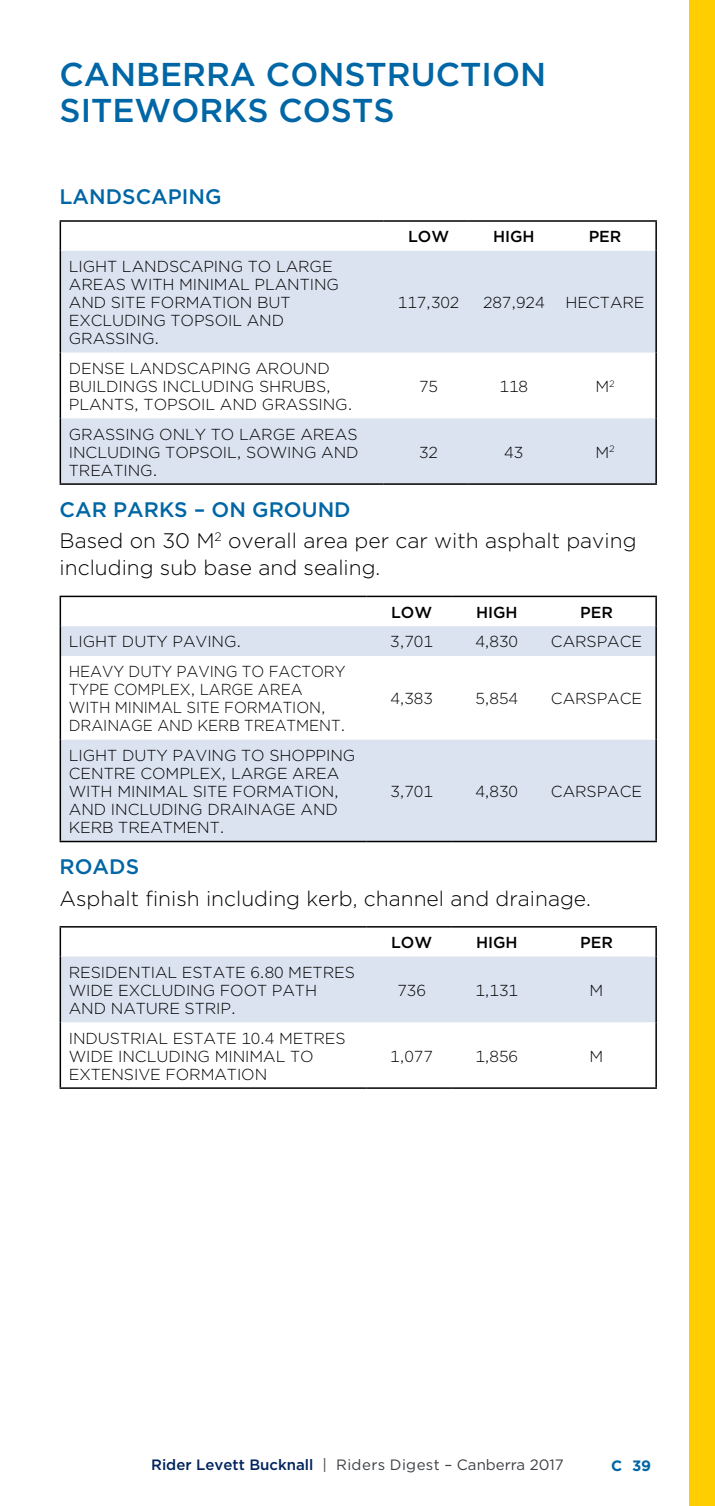
<style>
.page{position:relative;width:715px;height:1506px;background:#fff}
.page>*{position:absolute;margin:0;border:0;box-sizing:border-box;transform-origin:0 0}
.t1{font:500 33px/36px "Gotham";color:#0066a5}
.t2{font:300 21px/31.2px "Gotham";color:#000}
.t3{font:500 21px "Gotham";color:#0066a5}
.t4{font:300 15.9px/18px "Gotham";letter-spacing:-.005em;color:#000}
.t5{font:300 15.9px/18px "Gotham";letter-spacing:-.005em;color:#000;scale:.95 1}
.t6{font:500 15.9px "Gotham";letter-spacing:-.005em;color:#000}
.t7{font:15px "Gotham";letter-spacing:.01em;color:#3e4145}
.t8{font:700 15px "Gotham";color:#0066a5}
.s1{font-weight:500;color:#0066a5}
.s2{font-weight:500;color:#00235d}
</style>
<div class="page">
<svg style="left:61px;top:251px;width:594px;height:232px;fill:#dbe3f0"></svg>
<hr style="left:60px;top:251px;width:1px;height:101px;background:#000">
<hr style="left:655px;top:251px;width:1px;height:101px;background:#000">
<hr style="left:60px;top:352px;width:1px;height:66px;background:#000">
<hr style="left:655px;top:352px;width:1px;height:66px;background:#000">
<hr style="left:60px;top:418px;width:1px;height:65px;background:#000">
<hr style="left:655px;top:418px;width:1px;height:65px;background:#000">
<hr style="left:60px;top:483px;width:323px;height:2px;background:#000">
<hr style="left:383px;top:483px;width:85px;height:2px;background:#000">
<hr style="left:468px;top:483px;width:86px;height:2px;background:#000">
<hr style="left:554px;top:483px;width:102px;height:2px;background:#000">
<hr style="left:60px;top:220px;width:323px;height:2px;background:#000">
<svg style="left:60px;top:222px;width:1px;height:29px"></svg>
<hr style="left:383px;top:220px;width:85px;height:2px;background:#000">
<hr style="left:468px;top:220px;width:86px;height:2px;background:#000">
<hr style="left:554px;top:220px;width:102px;height:2px;background:#000">
<svg style="left:655px;top:222px;width:1px;height:29px"></svg>
<svg style="left:61px;top:626px;width:594px;height:214px;fill:#dbe3f0"></svg>
<hr style="left:60px;top:626px;width:1px;height:30px;background:#000">
<hr style="left:655px;top:626px;width:1px;height:30px;background:#000">
<hr style="left:60px;top:656px;width:1px;height:83px;background:#000">
<hr style="left:655px;top:656px;width:1px;height:83px;background:#000">
<hr style="left:60px;top:739px;width:1px;height:101px;background:#000">
<hr style="left:655px;top:739px;width:1px;height:101px;background:#000">
<hr style="left:60px;top:840px;width:306px;height:2px;background:#000">
<hr style="left:366px;top:840px;width:85px;height:2px;background:#000">
<hr style="left:451px;top:840px;width:85px;height:2px;background:#000">
<hr style="left:536px;top:840px;width:120px;height:2px;background:#000">
<hr style="left:60px;top:595px;width:306px;height:2px;background:#000">
<svg style="left:60px;top:597px;width:1px;height:29px"></svg>
<hr style="left:366px;top:595px;width:85px;height:2px;background:#000">
<hr style="left:451px;top:595px;width:85px;height:2px;background:#000">
<hr style="left:536px;top:595px;width:120px;height:2px;background:#000">
<svg style="left:655px;top:597px;width:1px;height:29px"></svg>
<hr style="left:60px;top:1022px;width:1px;height:65px;background:#000">
<hr style="left:655px;top:1022px;width:1px;height:65px;background:#000">
<hr style="left:60px;top:1087px;width:306px;height:1px;background:#000">
<hr style="left:366px;top:1087px;width:85px;height:1px;background:#000">
<hr style="left:451px;top:1087px;width:85px;height:1px;background:#000">
<hr style="left:536px;top:1087px;width:120px;height:1px;background:#000">
<hr style="left:60px;top:926px;width:306px;height:1px;background:#000">
<hr style="left:366px;top:926px;width:85px;height:1px;background:#000">
<hr style="left:451px;top:926px;width:85px;height:1px;background:#000">
<hr style="left:536px;top:926px;width:120px;height:1px;background:#000">
<svg style="left:60px;top:927px;width:596px;height:95px"></svg>
<div style="left:689px;top:0;width:25px;height:1505px;background:#ffce01"></div>
<h1 class="t1" style="left:60px;top:58px;width:488px">CANBERRA CONSTRUCTION<br>SITEWORKS COSTS</h1>
<h2 class="t3" style="left:60px;top:187px;width:163px">LANDSCAPING</h2>
<p class="t4" style="left:69px;top:258px;width:272px">LIGHT LANDSCAPING TO LARGE<br>AREAS WITH MINIMAL PLANTING<br>AND SITE FORMATION BUT<br>EXCLUDING TOPSOIL AND<br>GRASSING.</p>
<p class="t4" style="left:69px;top:360px;width:285px">DENSE LANDSCAPING AROUND<br>BUILDINGS INCLUDING SHRUBS,<br>PLANTS, TOPSOIL AND GRASSING.</p>
<p class="t4" style="left:69px;top:426px;width:291px;text-align:justify">GRASSING ONLY TO LARGE AREAS INCLUDING TOPSOIL, SOWING AND TREATING.</p>
<p class="t6" style="left:408px;top:229px;width:42px">LOW</p>
<p class="t6" style="left:493px;top:229px;width:43px">HIGH</p>
<p class="t6" style="left:588px;top:229px;width:34px">PER</p>
<p class="t4" style="left:398px;top:294px;width:63px">117,302</p>
<p class="t4" style="left:483px;top:294px;width:63px">287,924</p>
<p class="t4" style="left:565px;top:294px;width:80px">HECTARE</p>
<p class="t4" style="left:419px;top:378px;width:21px">75</p>
<p class="t4" style="left:499px;top:378px;width:30px">118</p>
<p class="t4" style="left:595px;top:378px;width:21px">M<sup>2</sup></p>
<p class="t4" style="left:419px;top:444px;width:21px">32</p>
<p class="t4" style="left:504px;top:444px;width:21px">43</p>
<p class="t4" style="left:595px;top:444px;width:21px">M<sup>2</sup></p>
<h2 class="t2" style="left:60px;top:495px;width:578px"><span class="s1">CAR PARKS – ON GROUND<br></span>BASED ON 30 M<sup>2</sup> OVERALL AREA PER CAR WITH ASPHALT PAVING</h2>
<h2 class="t2" style="left:60px;top:553px;width:322px">INCLUDING SUB BASE AND SEALING.</h2>
<p class="t6" style="left:391px;top:605px;width:42px">LOW</p>
<p class="t6" style="left:476px;top:605px;width:43px">HIGH</p>
<p class="t6" style="left:580px;top:605px;width:34px">PER</p>
<p class="t4" style="left:69px;top:633px;width:174px">LIGHT DUTY PAVING.</p>
<p class="t4" style="left:390px;top:633px;width:44px">3,701</p>
<p class="t4" style="left:475px;top:633px;width:44px">4,830</p>
<p class="t4" style="left:550px;top:633px;width:93px">CARSPACE</p>
<p class="t5" style="left:69px;top:663px;width:293px">HEAVY DUTY PAVING TO FACTORY<br>TYPE COMPLEX, LARGE AREA<br>WITH MINIMAL SITE FORMATION,<br>DRAINAGE AND KERB TREATMENT.</p>
<p class="t4" style="left:390px;top:690px;width:44px">4,383</p>
<p class="t4" style="left:475px;top:690px;width:44px">5,854</p>
<p class="t4" style="left:550px;top:690px;width:93px">CARSPACE</p>
<p class="t4" style="left:69px;top:747px;width:288px">LIGHT DUTY PAVING TO SHOPPING<br>CENTRE COMPLEX, LARGE AREA<br>WITH MINIMAL SITE FORMATION,<br>AND INCLUDING DRAINAGE AND<br>KERB TREATMENT.</p>
<p class="t4" style="left:390px;top:783px;width:44px">3,701</p>
<p class="t4" style="left:475px;top:783px;width:44px">4,830</p>
<p class="t4" style="left:550px;top:783px;width:93px">CARSPACE</p>
<h2 class="t3" style="left:60px;top:857px;width:81px">ROADS</h2>
<h2 class="t2" style="left:60px;top:883px;width:532px">ASPHALT FINISH INCLUDING KERB, CHANNEL AND DRAINAGE.</h2>
<p class="t6" style="left:391px;top:935px;width:42px">LOW</p>
<p class="t6" style="left:476px;top:935px;width:43px">HIGH</p>
<p class="t6" style="left:580px;top:935px;width:34px">PER</p>
<p class="t4" style="left:69px;top:964px;width:287px">RESIDENTIAL ESTATE 6.80 METRES<br>WIDE EXCLUDING FOOT PATH<br>AND NATURE STRIP.</p>
<p class="t4" style="left:397px;top:982px;width:30px">736</p>
<p class="t4" style="left:475px;top:982px;width:44px">1,131</p>
<p class="t4" style="left:589px;top:982px;width:15px">M</p>
<p class="t4" style="left:69px;top:1029px;width:278px">INDUSTRIAL ESTATE 10.4 METRES<br>WIDE INCLUDING MINIMAL TO<br>EXTENSIVE FORMATION</p>
<p class="t4" style="left:390px;top:1047px;width:44px">1,077</p>
<p class="t4" style="left:475px;top:1047px;width:44px">1,856</p>
<p class="t4" style="left:589px;top:1047px;width:15px">M</p>
<p class="t7" style="left:151px;top:1457px;width:414px"><span class="s2">RIDER LEVETT BUCKNALL</span> | Riders Digest – Canberra 2017</p>
<p class="t8" style="left:611px;top:1458px;width:42px">C 39</p>
</div>
